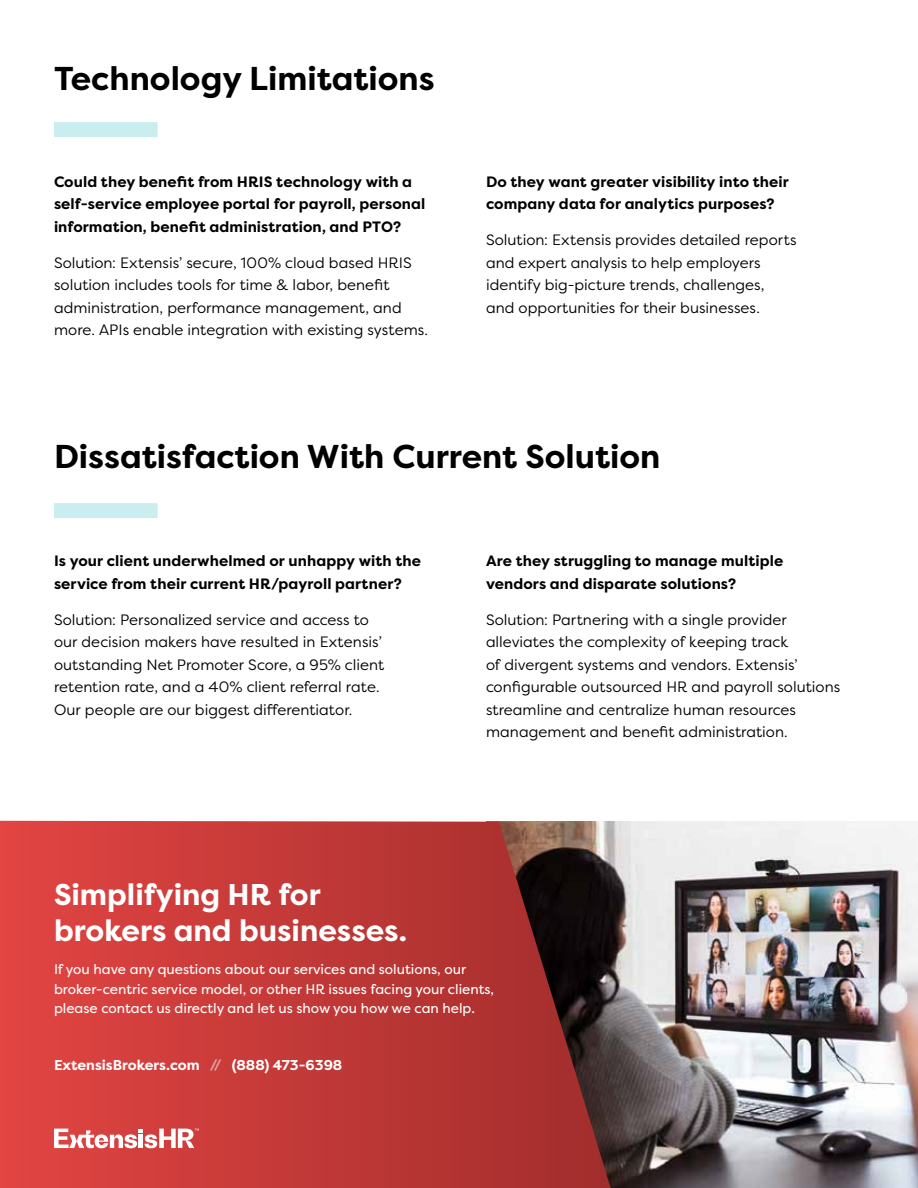
<style>
.page{position:relative;width:918px;height:1188px;background:#fff}
.page>*{position:absolute;margin:0;border:0;box-sizing:border-box;transform-origin:0 0}
.t1{font:700 33px "Filson Pro";color:#000}
.t2{font:700 30px/36px "Filson Pro";color:#fff}
.t3{font:15px/22.5px "Filson Pro";letter-spacing:.005em;color:#000}
.t4{font:700 15px/22.5px "Filson Pro";letter-spacing:.005em;color:#000}
.t5{font:700 14.25px "Filson Pro";color:#fff}
.t6{font:13.8px/19.5px "Filson Pro";color:#fff}
.s1{color:#dda9a8}
</style>
<div class="page">
<img style="left:644px;top:821px;width:274px;height:367px">
<div style="left:54px;top:122px;width:104px;height:15px;background:#caedf0"></div>
<div style="left:54px;top:503px;width:104px;height:15px;background:#caedf0"></div>
<svg style="left:0;top:821px;width:644px;height:367px;background:#b43c3a"></svg>
<svg style="left:54px;top:1129px;width:145px;height:19px"></svg>
<h1 class="t1" style="left:54px;top:57px;width:382px">Technology Limitations</h1>
<p class="t4" style="left:54px;top:170px;width:373px">Could they benefit from HRIS technology with a self-service employee portal for payroll, personal information, benefit administration, and PTO?</p>
<p class="t3" style="left:54px;top:251px;width:376px">Solution: Extensis’ secure, 100% cloud based HRIS solution includes tools for time &amp; labor, benefit administration, performance management, and more. APIs enable integration with existing systems.</p>
<p class="t4" style="left:486px;top:170px;width:304px">Do they want greater visibility into their company data for analytics purposes?</p>
<p class="t3" style="left:486px;top:228px;width:312px">Solution: Extensis provides detailed reports and expert analysis to help employers identify big-picture trends, challenges, and opportunities for their businesses.</p>
<h1 class="t1" style="left:54px;top:436px;width:608px">Dissatisfaction With Current Solution</h1>
<p class="t4" style="left:54px;top:550px;width:369px">Is your client underwhelmed or unhappy with the service from their current HR/payroll partner?</p>
<p class="t3" style="left:54px;top:608px;width:332px">Solution: Personalized service and access to our decision makers have resulted in Extensis’ outstanding Net Promoter Score, a 95% client retention rate, and a 40% client referral rate.<br>Our people are our biggest differentiator.</p>
<p class="t4" style="left:486px;top:550px;width:299px">Are they struggling to manage multiple vendors and disparate solutions?</p>
<p class="t3" style="left:486px;top:608px;width:356px">Solution: Partnering with a single provider alleviates the complexity of keeping track<br>of divergent systems and vendors. Extensis’ configurable outsourced HR and payroll solutions streamline and centralize human resources management and benefit administration.</p>
<h2 class="t2" style="left:54px;top:877px;width:355px">Simplifying HR for brokers and businesses.</h2>
<p class="t6" style="left:54px;top:960px;width:442px">If you have any questions about our services and solutions, our broker-centric service model, or other HR issues facing your clients, please contact us directly and let us show you how we can help.</p>
<p class="t5" style="left:54px;top:1056px;width:290px">ExtensisBrokers.com <span class="s1">//</span> (888) 473-6398</p>
</div>
